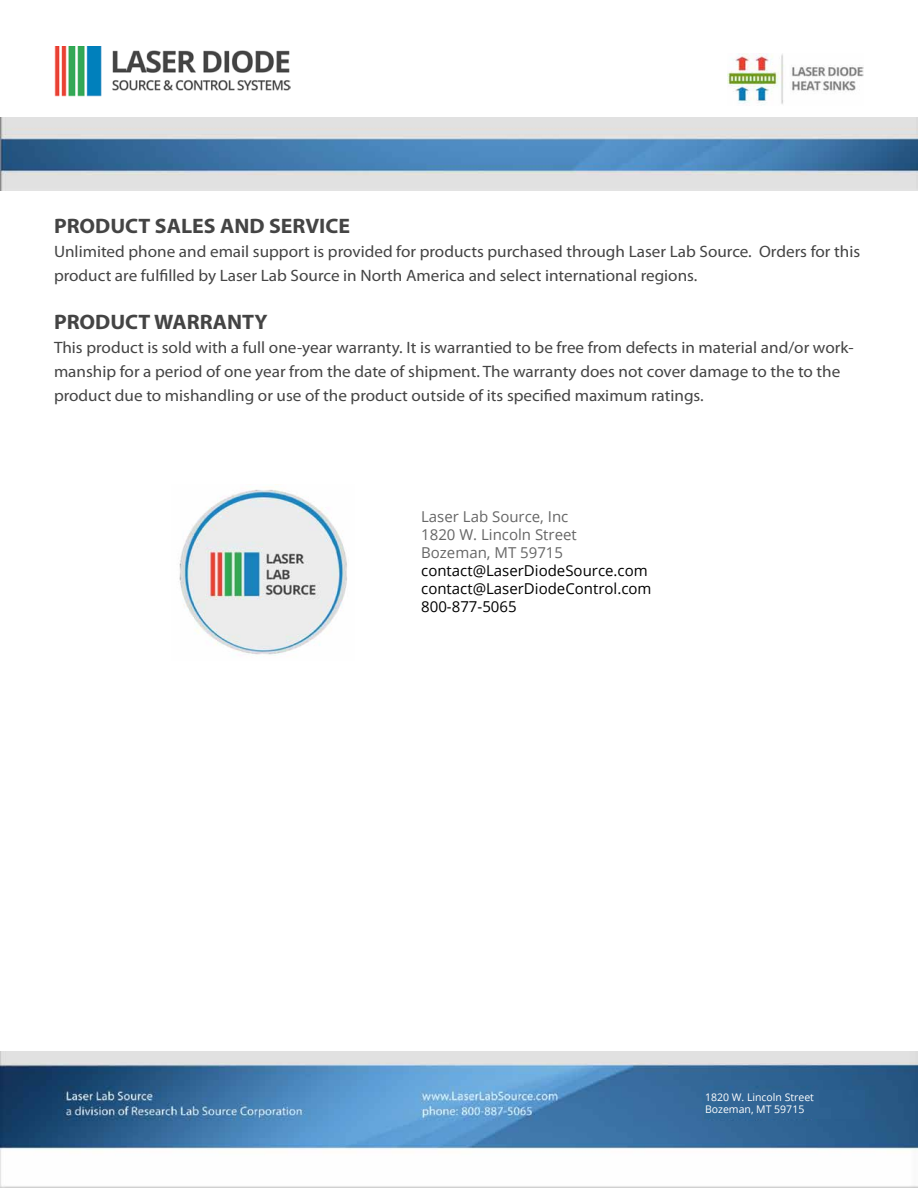
<style>
.page{position:relative;width:918px;height:1188px;background:#fff}
.page>*{position:absolute;margin:0;border:0;box-sizing:border-box;transform-origin:0 0}
.t1{font:700 21px "Myriad Pro";color:#444;scale:1.04 1}
.t2{font:16.5px/24px "Myriad Pro";color:#444;scale:1.04 1}
.t3{font:15px/18px "Open Sans";color:#000}
.t4{font:15px/18px "Open Sans";color:#666}
.t5{font:10.5px/12.6px "Open Sans";color:#fff}
</style>
<div class="page">
<img style="left:0;top:1052px;width:918px;height:136px">
<img style="left:54px;top:47px;width:237px;height:49px">
<img style="left:728px;top:54px;width:136px;height:50px">
<img style="left:179px;top:484px;width:168px;height:172px">
<img style="left:0;top:118px;width:918px;height:73px">
<div style="left:705px;top:1090px;width:160px;height:29px;background:#306494"></div>
<p class="t1" style="left:54px;top:214px;width:286px">PRODUCT SALES AND SERVICE</p>
<p class="t2" style="left:54px;top:239px;width:777px">Unlimited phone and email support is provided for products purchased through Laser Lab Source. Orders for this product are fulfilled by Laser Lab Source in North America and select international regions.</p>
<p class="t1" style="left:54px;top:310px;width:207px">PRODUCT WARRANTY</p>
<p class="t2" style="left:54px;top:335px;width:770px">This product is sold with a full one-year warranty. It is warrantied to be free from defects in material and/or work&shy;manship for a period of one year from the date of shipment. The warranty does not cover damage to the to the product due to mishandling or use of the product outside of its specified maximum ratings.</p>
<p class="t4" style="left:421px;top:507px;width:157px">Laser Lab Source, Inc<br>1820 W. Lincoln Street<br>Bozeman, MT 59715</p>
<p class="t3" style="left:421px;top:561px;width:232px">contact@LaserDiodeSource.com contact@LaserDiodeControl.com<br>800-877-5065</p>
<p class="t5" style="left:705px;top:1090px;width:110px">1820 W. Lincoln Street<br>Bozeman, MT 59715</p>
</div>
